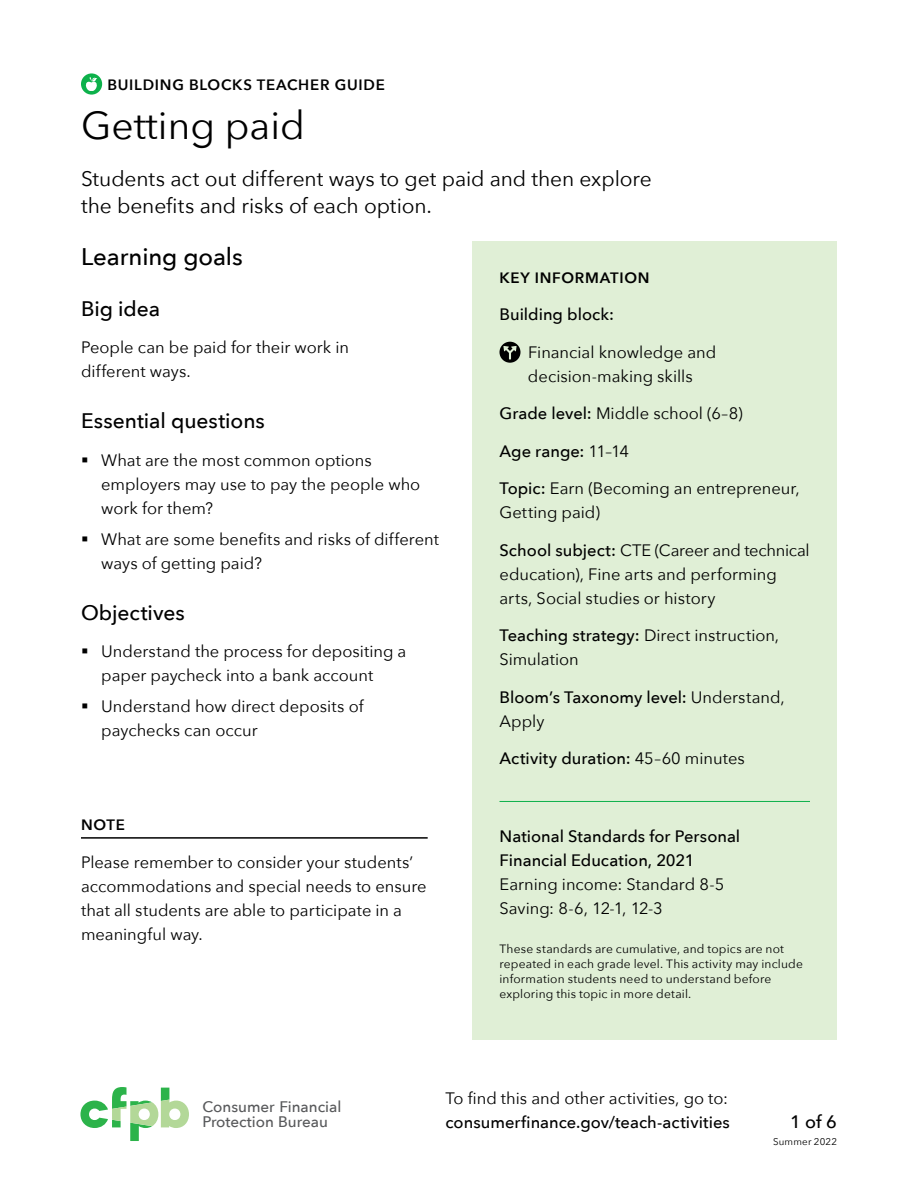
<style>
.page{position:relative;width:918px;height:1188px;background:#fff}
.page>*{position:absolute;margin:0;border:0;box-sizing:border-box;transform-origin:0 0}
.t1{font:39px "Avenir Next";color:#000}
.t2{font:500 24px "Avenir Next";letter-spacing:-.005em;color:#000}
.t3{font:21px/27px "Avenir Next";letter-spacing:-.005em;color:#000}
.t4{font:500 21px "Avenir Next";letter-spacing:-.005em;color:#000}
.t5{font:500 18px "Avenir Next";color:#000}
.t6{font:16.5px/24px "Avenir Next";color:#000}
.t7{font:500 16.5px/24px "Avenir Next";color:#000}
.t8{font:500 15.3px/15.5px "Avenir Next";color:#58595b}
.t9{font:600 15px "Avenir Next";letter-spacing:.05em;color:#000}
.t10{font:12px/15px "Avenir Next";letter-spacing:.015em;color:#000}
.t11{font:9.75px "Avenir Next";letter-spacing:.02em;color:#000}
.s1{font-weight:500}
.s2{font-weight:400}
</style>
<div class="page">
<svg style="left:80px;top:1087px;width:109px;height:54px"></svg>
<svg style="left:81px;top:73px;width:21px;height:22px"></svg>
<svg style="left:85px;top:76px;width:13px;height:15px"></svg>
<div style="left:472px;top:241px;width:365px;height:799px;background:#e0efd6"></div>
<hr style="left:500px;top:801px;width:310px;height:1px;background:#0db14b">
<svg style="left:500px;top:342px;width:20px;height:21px"></svg>
<hr style="left:81px;top:837px;width:347px;height:2px;background:#000">
<p class="t9" style="left:107px;top:72px;width:279px">BUILDING BLOCKS TEACHER GUIDE</p>
<h1 class="t1" style="left:81px;top:92px;width:225px">Getting paid</h1>
<p class="t3" style="left:81px;top:164px;width:572px">Students act out different ways to get paid and then explore the benefits and risks of each option.</p>
<h2 class="t2" style="left:81px;top:236px;width:163px">Learning goals</h2>
<p class="t4" style="left:81px;top:291px;width:81px">Big idea</p>
<p class="t6" style="left:81px;top:335px;width:270px">People can be paid for their work in different ways.</p>
<p class="t4" style="left:81px;top:403px;width:185px">Essential questions</p>
<p class="t6" style="left:101px;top:447px;width:321px;text-indent:-20px">▪ What are the most common options employers may use to pay the people who work for them?</p>
<p class="t6" style="left:101px;top:526px;width:339px;text-indent:-20px">▪ What are some benefits and risks of different ways of getting paid?</p>
<p class="t4" style="left:81px;top:594px;width:105px">Objectives</p>
<p class="t6" style="left:101px;top:639px;width:307px;text-indent:-20px">▪ Understand the process for depositing a paper paycheck into a bank account</p>
<p class="t6" style="left:101px;top:693px;width:264px;text-indent:-20px">▪ Understand how direct deposits of paychecks can occur</p>
<p class="t9" style="left:81px;top:812px;width:45px">NOTE</p>
<p class="t6" style="left:81px;top:849px;width:347px">Please remember to consider your students’ accommodations and special needs to ensure that all students are able to participate in a meaningful way.</p>
<p class="t9" style="left:500px;top:265px;width:152px">KEY INFORMATION</p>
<p class="t7" style="left:500px;top:302px;width:116px">Building block:</p>
<p class="t6" style="left:528px;top:339px;width:190px">Financial knowledge and decision-making skills</p>
<p class="t6" style="left:500px;top:401px;width:245px"><span class="s1">Grade level:</span> Middle school (6–8)</p>
<p class="t7" style="left:500px;top:439px;width:131px">Age range: <span class="s2">11–14</span></p>
<p class="t6" style="left:500px;top:476px;width:302px"><span class="s1">Topic:</span> Earn (Becoming an entrepreneur,<br>Getting paid)</p>
<p class="t6" style="left:500px;top:537px;width:312px"><span class="s1">School subject:</span> CTE (Career and technical education), Fine arts and performing arts, Social studies or history</p>
<p class="t6" style="left:500px;top:623px;width:281px"><span class="s1">Teaching strategy:</span> Direct instruction,<br>Simulation</p>
<p class="t7" style="left:500px;top:685px;width:287px">Bloom’s Taxonomy level: <span class="s2">Understand,<br>Apply</span></p>
<p class="t7" style="left:500px;top:746px;width:247px">Activity duration: <span class="s2">45–60 minutes</span></p>
<p class="t7" style="left:500px;top:824px;width:242px">National Standards for Personal<br>Financial Education, 2021</p>
<p class="t6" style="left:500px;top:872px;width:226px">Earning income: Standard 8-5<br>Saving: 8-6, 12-1, 12-3</p>
<p class="t10" style="left:500px;top:941px;width:305px">These standards are cumulative, and topics are not repeated in each grade level. This activity may include information students need to understand before exploring this topic in more detail.</p>
<p class="t8" style="left:203px;top:1098px;width:140px">Consumer Financial<br>Protection Bureau</p>
<p class="t6" style="left:446px;top:1085px;width:284px">To find this and other activities, go to:</p>
<p class="t7" style="left:446px;top:1109px;width:286px">consumerfinance.gov/teach-activities</p>
<p class="t5" style="left:790px;top:1106px;width:48px">1 of 6</p>
<p class="t11" style="left:773px;top:1133px;width:65px">Summer 2022</p>
</div>
